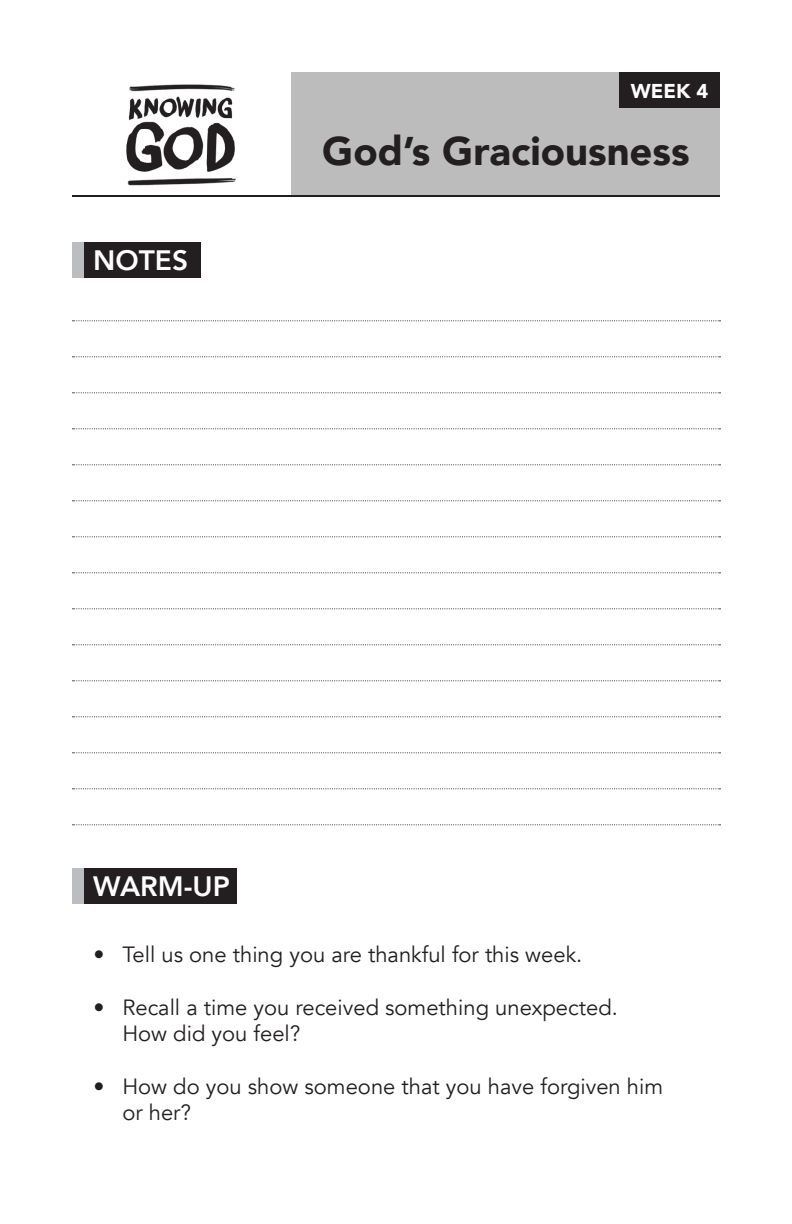
<style>
.page{position:relative;width:792px;height:1224px;background:#fff}
.page>*{position:absolute;margin:0;border:0;box-sizing:border-box;transform-origin:0 0}
.t1{font:900 40px "Avenir";color:#231f20}
.header_text{font:800 28px "Avenir";color:#fff}
.t2{font:22px/26px "Avenir";color:#231f20}
.t3{font:900 20px "Avenir";color:#fff}
</style>
<div class="page">
<svg style="left:72px;top:320px;width:649px;height:1px"></svg>
<svg style="left:72px;top:356px;width:649px;height:1px"></svg>
<svg style="left:72px;top:392px;width:649px;height:1px"></svg>
<svg style="left:72px;top:428px;width:649px;height:1px"></svg>
<svg style="left:72px;top:464px;width:649px;height:1px"></svg>
<svg style="left:72px;top:500px;width:649px;height:1px"></svg>
<svg style="left:72px;top:536px;width:649px;height:1px"></svg>
<svg style="left:72px;top:572px;width:649px;height:1px"></svg>
<svg style="left:72px;top:608px;width:649px;height:1px"></svg>
<svg style="left:72px;top:644px;width:649px;height:1px"></svg>
<svg style="left:72px;top:680px;width:649px;height:1px"></svg>
<svg style="left:72px;top:716px;width:649px;height:1px"></svg>
<svg style="left:72px;top:752px;width:649px;height:1px"></svg>
<svg style="left:72px;top:788px;width:649px;height:1px"></svg>
<svg style="left:72px;top:824px;width:649px;height:1px"></svg>
<img style="left:126px;top:72px;width:166px;height:123px">
<div style="left:292px;top:72px;width:428px;height:124px;background:#bdbcbc"></div>
<hr style="left:72px;top:195px;width:648px;height:2px;background:#231f20">
<div style="left:619px;top:72px;width:101px;height:36px;background:#231f20"></div>
<div style="left:72px;top:242px;width:12px;height:36px;background:#bcbdc0"></div>
<div style="left:84px;top:242px;width:117px;height:36px;background:#231f20"></div>
<div style="left:72px;top:868px;width:12px;height:36px;background:#bcbdc0"></div>
<div style="left:84px;top:868px;width:153px;height:36px;background:#231f20"></div>
<p class="t3" style="left:631px;top:73px;width:79px">WEEK 4</p>
<p class="header_text" style="left:93px;top:235px;width:96px">NOTES</p>
<p class="t1" style="left:322px;top:117px;width:369px">God’s Graciousness</p>
<p class="header_text" style="left:93px;top:861px;width:138px">WARM-UP</p>
<p class="t2" style="left:94px;top:942px;width:490px">• Tell us one thing you are thankful for this week.</p>
<p class="t2" style="left:122px;top:995px;width:497px;text-indent:-29px">• Recall a time you received something unexpected.<br>How did you feel?</p>
<p class="t2" style="left:122px;top:1074px;width:542px;text-indent:-29px">• How do you show someone that you have forgiven him or her?</p>
</div>
